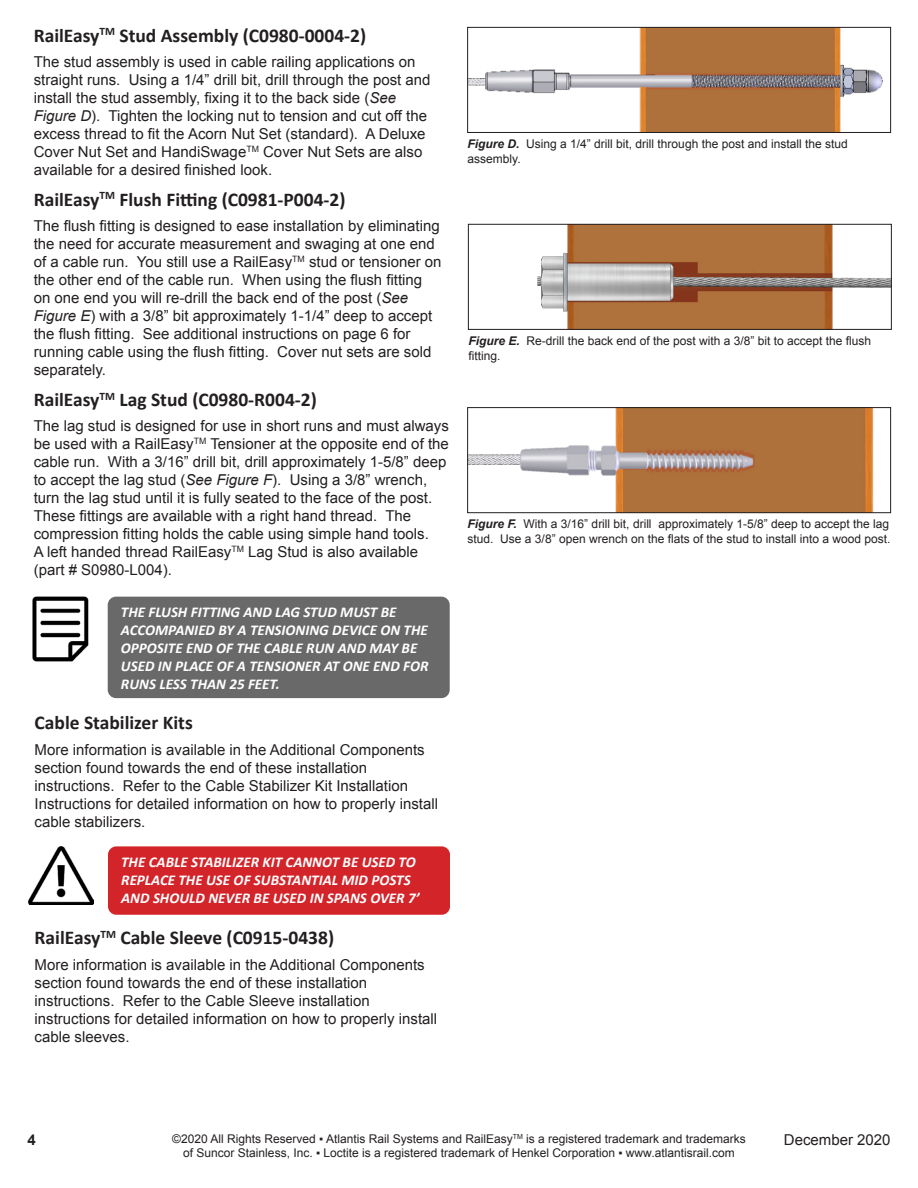
<style>
.page{position:relative;width:918px;height:1188px;background:#fff}
.page>*{position:absolute;margin:0;border:0;box-sizing:border-box;transform-origin:0 0}
.t1{font:700 19.5px "Calibri";color:#231f20}
.t2{font:15px/18px "Arial";color:#231f20}
.t3{font:italic 700 15px/18px "Calibri";color:#fff}
.t4{font:700 15px "Arial";color:#231f20}
.t5{font:12px/14.4px "Arial";color:#231f20}
.s1{font-style:italic}
.s2{font-weight:700;font-style:italic}
</style>
<div class="page">
<img style="left:537px;top:226px;width:353px;height:102px">
<div style="left:468px;top:224px;width:424px;height:106px;border:1px solid #231f20"></div>
<img style="left:469px;top:409px;width:405px;height:102px">
<div style="left:467px;top:407px;width:424px;height:106px;border:1px solid #231f20"></div>
<div style="left:108px;top:846px;width:342px;height:69px;background:#d3242a;border-radius:8px"></div>
<img style="left:28px;top:846px;width:65px;height:59px">
<img style="left:469px;top:29px;width:414px;height:102px">
<div style="left:467px;top:27px;width:424px;height:106px;border:1px solid #231f20"></div>
<div style="left:108px;top:597px;width:342px;height:101px;background:#686968;border-radius:8px"></div>
<img style="left:32px;top:597px;width:57px;height:64px">
<h1 class="t1" style="left:34px;top:23px;width:334px">RailEasy<sup>TM</sup> Stud Assembly (C0980-0004-2)</h1>
<p class="t2" style="left:34px;top:53px;width:398px">The stud assembly is used in cable railing applications on straight runs. Using a 1/4” drill bit, drill through the post and install the stud assembly, fixing it to the back side (<span class="s1">See Figure D</span>). Tighten the locking nut to tension and cut off the excess thread to fit the Acorn Nut Set (standard). A Deluxe Cover Nut Set and HandiSwage<sup>TM</sup> Cover Nut Sets are also available for a desired finished look.</p>
<h1 class="t1" style="left:34px;top:187px;width:313px">RailEasy<sup>TM</sup> Flush Fitting (C0981-P004-2)</h1>
<p class="t2" style="left:34px;top:217px;width:409px">The flush fitting is designed to ease installation by eliminating the need for accurate measurement and swaging at one end of a cable run. You still use a RailEasy<sup>TM</sup> stud or tensioner on the other end of the cable run. When using the flush fitting on one end you will re-drill the back end of the post (<span class="s1">See Figure E</span>) with a 3/8” bit approximately 1-1/4” deep to accept the flush fitting. See additional instructions on page 6 for running cable using the flush fitting. Cover nut sets are sold separately.</p>
<h1 class="t1" style="left:34px;top:387px;width:285px">RailEasy<sup>TM</sup> Lag Stud (C0980-R004-2)</h1>
<p class="t2" style="left:34px;top:417px;width:417px">The lag stud is designed for use in short runs and must always be used with a RailEasy<sup>TM</sup> Tensioner at the opposite end of the cable run. With a 3/16” drill bit, drill approximately 1-5/8” deep to accept the lag stud (<span class="s1">See Figure F</span>). Using a 3/8” wrench, turn the lag stud until it is fully seated to the face of the post.<br>These fittings are available with a right hand thread. The compression fitting holds the cable using simple hand tools.<br>A left handed thread RailEasy<sup>TM</sup> Lag Stud is also available (part # S0980-L004).</p>
<p class="t3" style="left:121px;top:603px;width:309px">THE FLUSH FITTING AND LAG STUD MUST BE ACCOMPANIED BY A TENSIONING DEVICE ON THE OPPOSITE END OF THE CABLE RUN AND MAY BE USED IN PLACE OF A TENSIONER AT ONE END FOR RUNS LESS THAN 25 FEET.</p>
<h1 class="t1" style="left:35px;top:710px;width:160px">Cable Stabilizer Kits</h1>
<p class="t2" style="left:35px;top:740px;width:405px">More information is available in the Additional Components section found towards the end of these installation instructions. Refer to the Cable Stabilizer Kit Installation Instructions for detailed information on how to properly install cable stabilizers.</p>
<p class="t3" style="left:121px;top:853px;width:300px">THE CABLE STABILIZER KIT CANNOT BE USED TO<br>REPLACE THE USE OF SUBSTANTIAL MID POSTS<br>AND SHOULD NEVER BE USED IN SPANS OVER 7’</p>
<h1 class="t1" style="left:35px;top:925px;width:301px">RailEasy<sup>TM</sup> Cable Sleeve (C0915-0438)</h1>
<p class="t2" style="left:35px;top:956px;width:404px">More information is available in the Additional Components section found towards the end of these installation instructions. Refer to the Cable Sleeve installation instructions for detailed information on how to properly install cable sleeves.</p>
<p class="t5" style="left:468px;top:137px;width:382px"><span class="s2">Figure D.</span> Using a 1/4” drill bit, drill through the post and install the stud assembly.</p>
<p class="t5" style="left:468px;top:334px;width:404px"><span class="s2">Figure E.</span> Re-drill the back end of the post with a 3/8” bit to accept the flush fitting.</p>
<p class="t5" style="left:468px;top:517px;width:424px"><span class="s2">Figure F.</span> With a 3/16” drill bit, drill approximately 1-5/8” deep to accept the lag stud. Use a 3/8” open wrench on the flats of the stud to install into a wood post.</p>
<p class="t5" style="left:172px;top:1132px;width:575px;text-align:center">©2020 All Rights Reserved ▪ Atlantis Rail Systems and RailEasy<sup>TM</sup> is a registered trademark and trademarks of Suncor Stainless, Inc. ▪ Loctite is a registered trademark of Henkel Corporation ▪ www.atlantisrail.com</p>
<p class="t4" style="left:27px;top:1130px;width:10px">4</p>
<p class="t2" style="left:784px;top:1131px;width:108px">December 2020</p>
</div>
